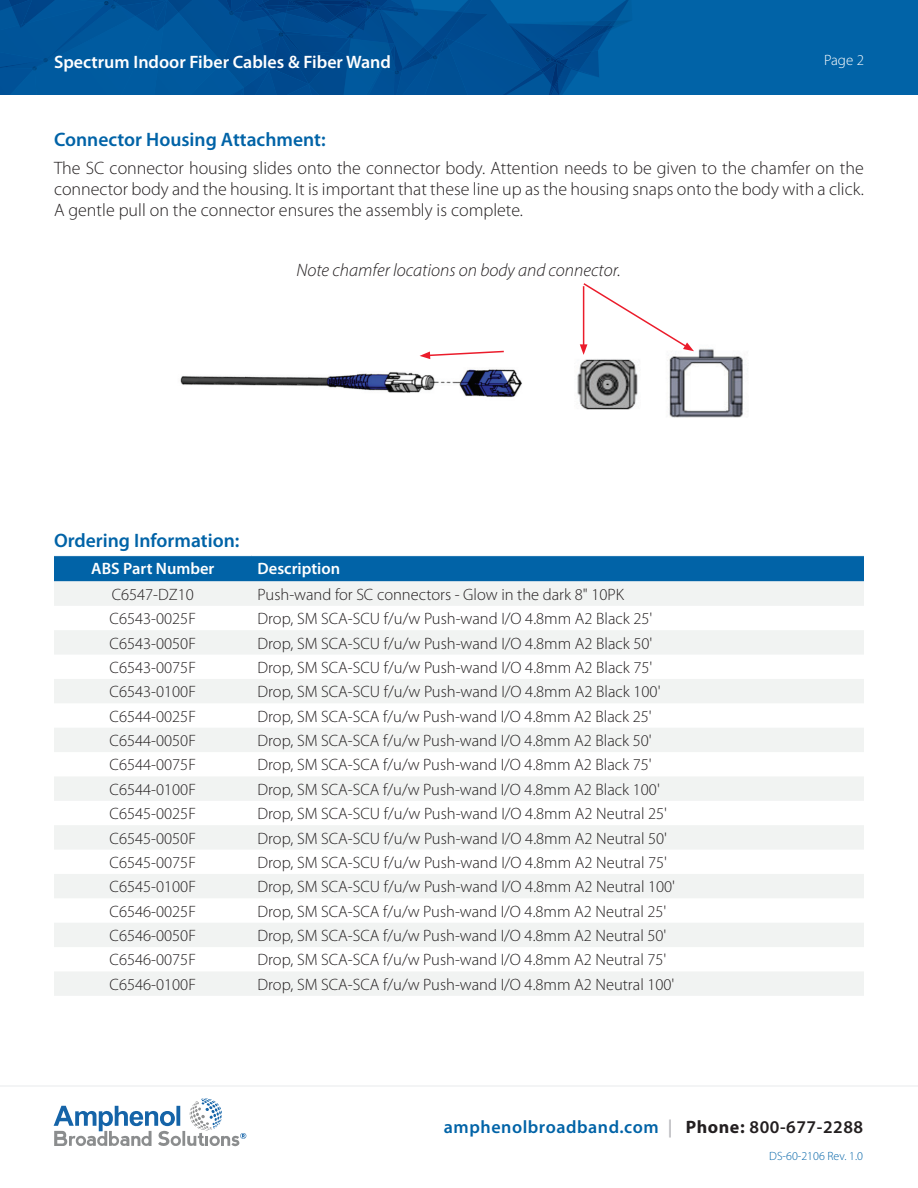
<style>
.page{position:relative;width:918px;height:1188px;background:#fff}
.page>*{position:absolute;margin:0;border:0;box-sizing:border-box;transform-origin:0 0}
.t1{font:600 19.5px "Myriad Pro";color:#0163a7}
.t2{font:300 18px/21px "Myriad Pro";color:#231f20;text-align:justify}
.t3{font:600 18px "Myriad Pro";letter-spacing:.03em;color:#0163a7}
.t4{font:italic 300 18px "Myriad Pro";color:#231f20}
.t5{font:600 18px "Myriad Pro";color:#fff}
.t6{font:300 16.5px "Myriad Pro";color:#231f20}
.t7{font:600 16.5px "Myriad Pro";color:#fff}
.t8{font:300 15px "Myriad Pro";color:#fff}
.t9{font:300 12px "Myriad Pro";color:#0163a7}
.s1{color:#b8b9bc}
.s2{font-weight:700;color:#231f20}
.s3{color:#231f20}
</style>
<div class="page">
<div style="left:0;top:0;width:918px;height:95px;background:#0163a7"></div>
<svg style="left:0;top:0;width:631px;height:95px"></svg>
<hr style="left:182px;top:1131px;width:3px;height:15px;background:#8b8d8e">
<svg style="left:54px;top:1106px;width:127px;height:40px"></svg>
<svg style="left:187px;top:1098px;width:59px;height:48px"></svg>
<hr style="left:0;top:1085px;width:918px;height:2px;background:#f3f4f5">
<div style="left:54px;top:556px;width:810px;height:25px;background:#0163a7"></div>
<svg style="left:54px;top:581px;width:810px;height:415px;fill:#f1f3f2"></svg>
<img style="left:577px;top:348px;width:166px;height:70px">
<svg style="left:580px;top:283px;width:114px;height:72px"></svg>
<img style="left:180px;top:355px;width:342px;height:43px">
<svg style="left:420px;top:350px;width:85px;height:9px"></svg>
<p class="t5" style="left:54px;top:51px;width:338px">Spectrum Indoor Fiber Cables &amp; Fiber Wand</p>
<p class="t8" style="left:824px;top:52px;width:41px">Page 2</p>
<p class="t1" style="left:54px;top:129px;width:273px">Connector Housing Attachment:</p>
<p class="t2" style="left:54px;top:158px;width:811px">The SC connector housing slides onto the connector body. Attention needs to be given to the chamfer on the connector body and the housing. It is important that these line up as the housing snaps onto the body with a click.<br>A gentle pull on the connector ensures the assembly is complete.</p>
<p class="t4" style="left:296px;top:259px;width:326px">Note chamfer locations on body and connector.</p>
<p class="t1" style="left:54px;top:529px;width:187px">Ordering Information:</p>
<p class="t7" style="left:91px;top:559px;width:125px">ABS Part Number</p>
<p class="t7" style="left:258px;top:559px;width:84px">Description</p>
<p class="t6" style="left:112px;top:585px;width:84px">C6547-DZ10</p>
<p class="t6" style="left:258px;top:585px;width:368px">Push-wand for SC connectors - Glow in the dark 8" 10PK</p>
<p class="t6" style="left:110px;top:610px;width:88px">C6543-0025F</p>
<p class="t6" style="left:258px;top:610px;width:396px">Drop, SM SCA-SCU f/u/w Push-wand I/O 4.8mm A2 Black 25'</p>
<p class="t6" style="left:110px;top:634px;width:88px">C6543-0050F</p>
<p class="t6" style="left:258px;top:634px;width:396px">Drop, SM SCA-SCU f/u/w Push-wand I/O 4.8mm A2 Black 50'</p>
<p class="t6" style="left:110px;top:658px;width:88px">C6543-0075F</p>
<p class="t6" style="left:258px;top:658px;width:396px">Drop, SM SCA-SCU f/u/w Push-wand I/O 4.8mm A2 Black 75'</p>
<p class="t6" style="left:110px;top:683px;width:88px">C6543-0100F</p>
<p class="t6" style="left:258px;top:683px;width:404px">Drop, SM SCA-SCU f/u/w Push-wand I/O 4.8mm A2 Black 100'</p>
<p class="t6" style="left:110px;top:707px;width:88px">C6544-0025F</p>
<p class="t6" style="left:258px;top:707px;width:396px">Drop, SM SCA-SCA f/u/w Push-wand I/O 4.8mm A2 Black 25'</p>
<p class="t6" style="left:110px;top:731px;width:88px">C6544-0050F</p>
<p class="t6" style="left:258px;top:731px;width:396px">Drop, SM SCA-SCA f/u/w Push-wand I/O 4.8mm A2 Black 50'</p>
<p class="t6" style="left:110px;top:756px;width:88px">C6544-0075F</p>
<p class="t6" style="left:258px;top:756px;width:396px">Drop, SM SCA-SCA f/u/w Push-wand I/O 4.8mm A2 Black 75'</p>
<p class="t6" style="left:110px;top:780px;width:88px">C6544-0100F</p>
<p class="t6" style="left:258px;top:780px;width:404px">Drop, SM SCA-SCA f/u/w Push-wand I/O 4.8mm A2 Black 100'</p>
<p class="t6" style="left:110px;top:805px;width:88px">C6545-0025F</p>
<p class="t6" style="left:258px;top:805px;width:411px">Drop, SM SCA-SCU f/u/w Push-wand I/O 4.8mm A2 Neutral 25'</p>
<p class="t6" style="left:110px;top:829px;width:88px">C6545-0050F</p>
<p class="t6" style="left:258px;top:829px;width:411px">Drop, SM SCA-SCU f/u/w Push-wand I/O 4.8mm A2 Neutral 50'</p>
<p class="t6" style="left:110px;top:853px;width:88px">C6545-0075F</p>
<p class="t6" style="left:258px;top:853px;width:411px">Drop, SM SCA-SCU f/u/w Push-wand I/O 4.8mm A2 Neutral 75'</p>
<p class="t6" style="left:110px;top:878px;width:88px">C6545-0100F</p>
<p class="t6" style="left:258px;top:878px;width:419px">Drop, SM SCA-SCU f/u/w Push-wand I/O 4.8mm A2 Neutral 100'</p>
<p class="t6" style="left:110px;top:902px;width:88px">C6546-0025F</p>
<p class="t6" style="left:258px;top:902px;width:410px">Drop, SM SCA-SCA f/u/w Push-wand I/O 4.8mm A2 Neutral 25'</p>
<p class="t6" style="left:110px;top:926px;width:88px">C6546-0050F</p>
<p class="t6" style="left:258px;top:926px;width:410px">Drop, SM SCA-SCA f/u/w Push-wand I/O 4.8mm A2 Neutral 50'</p>
<p class="t6" style="left:110px;top:951px;width:88px">C6546-0075F</p>
<p class="t6" style="left:258px;top:951px;width:410px">Drop, SM SCA-SCA f/u/w Push-wand I/O 4.8mm A2 Neutral 75'</p>
<p class="t6" style="left:110px;top:975px;width:88px">C6546-0100F</p>
<p class="t6" style="left:258px;top:975px;width:418px">Drop, SM SCA-SCA f/u/w Push-wand I/O 4.8mm A2 Neutral 100'</p>
<p class="t3" style="left:444px;top:1117px;width:421px">amphenolbroadband.com <span class="s1">|</span> <span class="s2">Phone:</span> <span class="s3">800-677-2288</span></p>
<p class="t9" style="left:769px;top:1149px;width:95px">DS-60-2106 Rev. 1.0</p>
</div>
